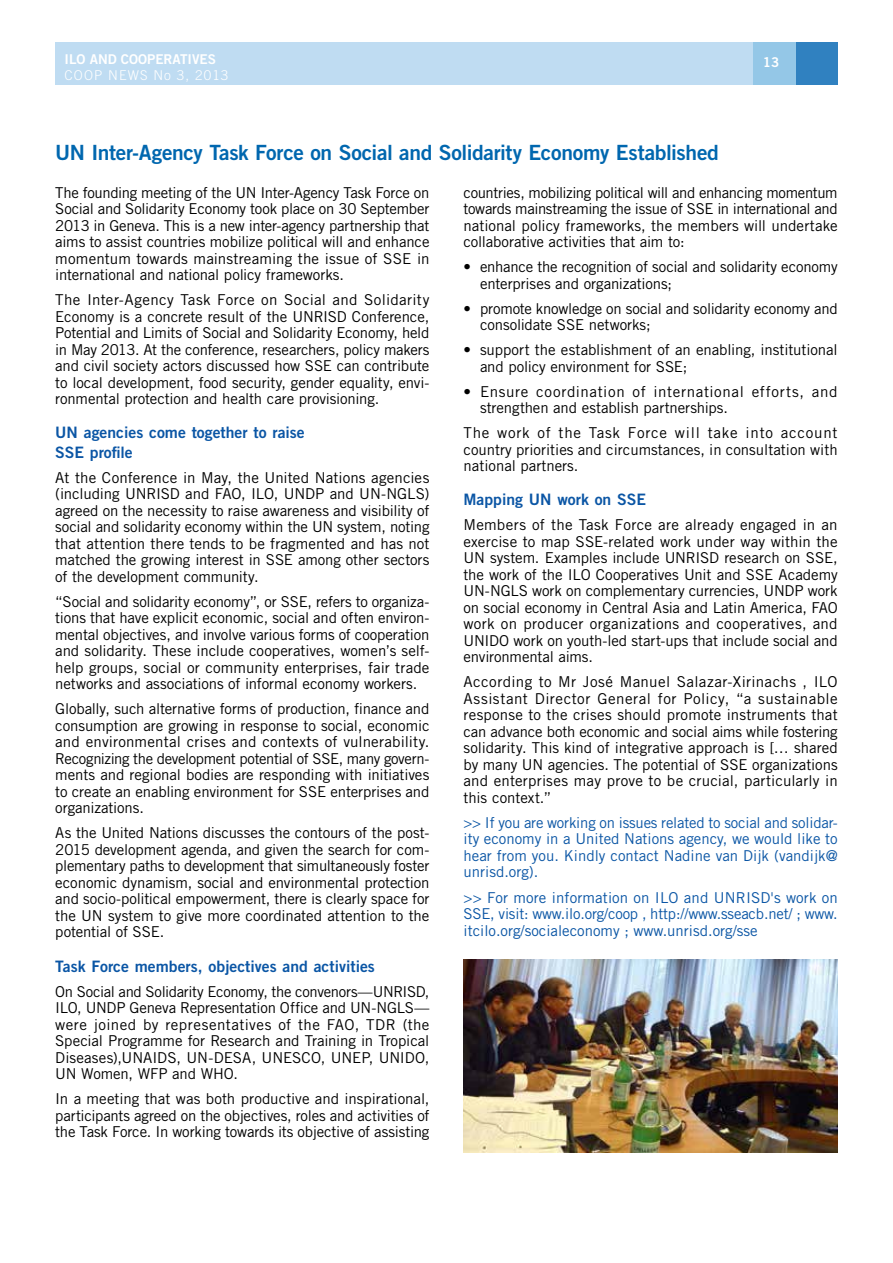
<style>
.page{position:relative;width:893px;height:1263px;background:#fff}
.page>*{position:absolute;margin:0;border:0;box-sizing:border-box;transform-origin:0 0}
.t1{font:21px "Trade Gothic LT Std Bd 2";letter-spacing:-.015em;color:#0067af}
.t2{font:15.75px/19.5px "Trade Gothic LT Std Bd 2";color:#0b56a5}
.t3{font:15px/16.5px "Trade Gothic LT Std";letter-spacing:-.005em;color:#000;text-align:justify}
.t4{font:15px/16.5px "Trade Gothic LT Std";color:#0b56a5;text-align:justify}
.t5{font:15px/16.5px "Trade Gothic LT Std";letter-spacing:.03em;color:#000}
.t6{font:13.5px "Trade Gothic LT Std Bd 2";color:#fff}
.t7{font:300 13.5px "Trade Gothic LT Std";letter-spacing:.08em;color:#fff}
</style>
<div class="page">
<div style="left:55px;top:43px;width:698px;height:42px;background:#bfdcf2"></div>
<div style="left:796px;top:43px;width:42px;height:42px;background:#3081c0"></div>
<div style="left:753px;top:43px;width:43px;height:42px;background:#94c7e7"></div>
<img style="left:463px;top:960px;width:375px;height:192px">
<p class="t6" style="left:65px;top:50px;width:153px">ILO AND COOPERATIVES</p>
<p class="t6" style="left:763px;top:54px;width:18px">13</p>
<p class="t7" style="left:65px;top:67px;width:165px">COOP NEWS No 3, 2013</p>
<h1 class="t1" style="left:55px;top:139px;width:665px">UN Inter-Agency Task Force on Social and Solidarity Economy Established</h1>
<p class="t3" style="left:55px;top:184px;width:376px">The founding meeting of the UN Inter-Agency Task Force on Social and Solidarity Economy took place on 30 September 2013 in Geneva. This is a new inter-agency partnership that aims to assist countries mobilize political will and enhance momentum towards mainstreaming the issue of SSE in international and national policy frameworks.</p>
<p class="t3" style="left:55px;top:291px;width:376px">The Inter-Agency Task Force on Social and Solidarity Economy is a concrete result of the UNRISD Conference, Potential and Limits of Social and Solidarity Economy, held in May 2013. At the conference, researchers, policy makers and civil society actors discussed how SSE can contribute to local development, food security, gender equality, envi&shy;ronmental protection and health care provisioning.</p>
<p class="t2" style="left:55px;top:423px;width:251px">UN agencies come together to raise<br>SSE profile</p>
<p class="t3" style="left:55px;top:469px;width:376px">At the Conference in May, the United Nations agencies (including UNRISD and FAO, ILO, UNDP and UN-NGLS) agreed on the necessity to raise awareness and visibility of social and solidarity economy within the UN system, noting that attention there tends to be fragmented and has not matched the growing interest in SSE among other sectors of the development community.</p>
<p class="t3" style="left:55px;top:593px;width:376px">“Social and solidarity economy”, or SSE, refers to organiza&shy;tions that have explicit economic, social and often environ&shy;mental objectives, and involve various forms of cooperation and solidarity. These include cooperatives, women’s self&shy;help groups, social or community enterprises, fair trade networks and associations of informal economy workers.</p>
<p class="t3" style="left:55px;top:701px;width:376px">Globally, such alternative forms of production, finance and consumption are growing in response to social, economic and environmental crises and contexts of vulnerability.<br>Recognizing the development potential of SSE, many govern&shy;ments and regional bodies are responding with initiatives to create an enabling environment for SSE enterprises and organizations.</p>
<p class="t3" style="left:55px;top:825px;width:376px">As the United Nations discusses the contours of the post-2015 development agenda, and given the search for com&shy;plementary paths to development that simultaneously foster economic dynamism, social and environmental protection and socio-political empowerment, there is clearly space for the UN system to give more coordinated attention to the potential of SSE.</p>
<p class="t2" style="left:55px;top:956px;width:321px">Task Force members, objectives and activities</p>
<p class="t3" style="left:55px;top:983px;width:376px">On Social and Solidarity Economy, the convenors—UNRISD, ILO, UNDP Geneva Representation Office and UN-NGLS— were joined by representatives of the FAO, TDR (the Special Programme for Research and Training in Tropical Diseases),UNAIDS, UN-DESA, UNESCO, UNEP, UNIDO, UN Women, WFP and WHO.</p>
<p class="t3" style="left:55px;top:1090px;width:376px">In a meeting that was both productive and inspirational, participants agreed on the objectives, roles and activities of the Task Force. In working towards its objective of assisting</p>
<p class="t3" style="left:463px;top:184px;width:376px">countries, mobilizing political will and enhancing momentum towards mainstreaming the issue of SSE in international and national policy frameworks, the members will undertake collaborative activities that aim to:</p>
<p class="t3" style="left:480px;top:258px;width:359px;text-indent:-16px">• enhance the recognition of social and solidarity economy enterprises and organizations;</p>
<p class="t3" style="left:480px;top:300px;width:359px;text-indent:-16px">• promote knowledge on social and solidarity economy and consolidate SSE networks;</p>
<p class="t3" style="left:480px;top:341px;width:359px;text-indent:-16px">• support the establishment of an enabling, institutional and policy environment for SSE;</p>
<p class="t5" style="left:480px;top:383px;width:359px;text-indent:-16px">• Ensure coordination of international efforts, and strengthen and establish partnerships.</p>
<p class="t3" style="left:463px;top:424px;width:376px">The work of the Task Force will take into account country priorities and circumstances, in consultation with national partners.</p>
<p class="t2" style="left:463px;top:490px;width:184px">Mapping UN work on SSE</p>
<p class="t3" style="left:463px;top:517px;width:376px">Members of the Task Force are already engaged in an exercise to map SSE-related work under way within the UN system. Examples include UNRISD research on SSE, the work of the ILO Cooperatives Unit and SSE Academy UN-NGLS work on complementary currencies, UNDP work on social economy in Central Asia and Latin America, FAO work on producer organizations and cooperatives, and UNIDO work on youth-led start-ups that include social and environmental aims.</p>
<p class="t3" style="left:463px;top:674px;width:376px">According to Mr José Manuel Salazar-Xirinachs , ILO Assistant Director General for Policy, “a sustainable response to the crises should promote instruments that can advance both economic and social aims while fostering solidarity. This kind of integrative approach is [… shared by many UN agencies. The potential of SSE organizations and enterprises may prove to be crucial, particularly in this context.”</p>
<p class="t4" style="left:463px;top:814px;width:376px">&gt;&gt; If you are working on issues related to social and solidar&shy;ity economy in a United Nations agency, we would like to hear from you. Kindly contact Nadine van Dijk (vandijk@ unrisd.org).</p>
<p class="t4" style="left:463px;top:889px;width:376px">&gt;&gt; For more information on ILO and UNRISD's work on SSE, visit: www.ilo.org/coop , http://www.sseacb.net/ ; www. itcilo.org/socialeconomy ; www.unrisd.org/sse</p>
</div>
